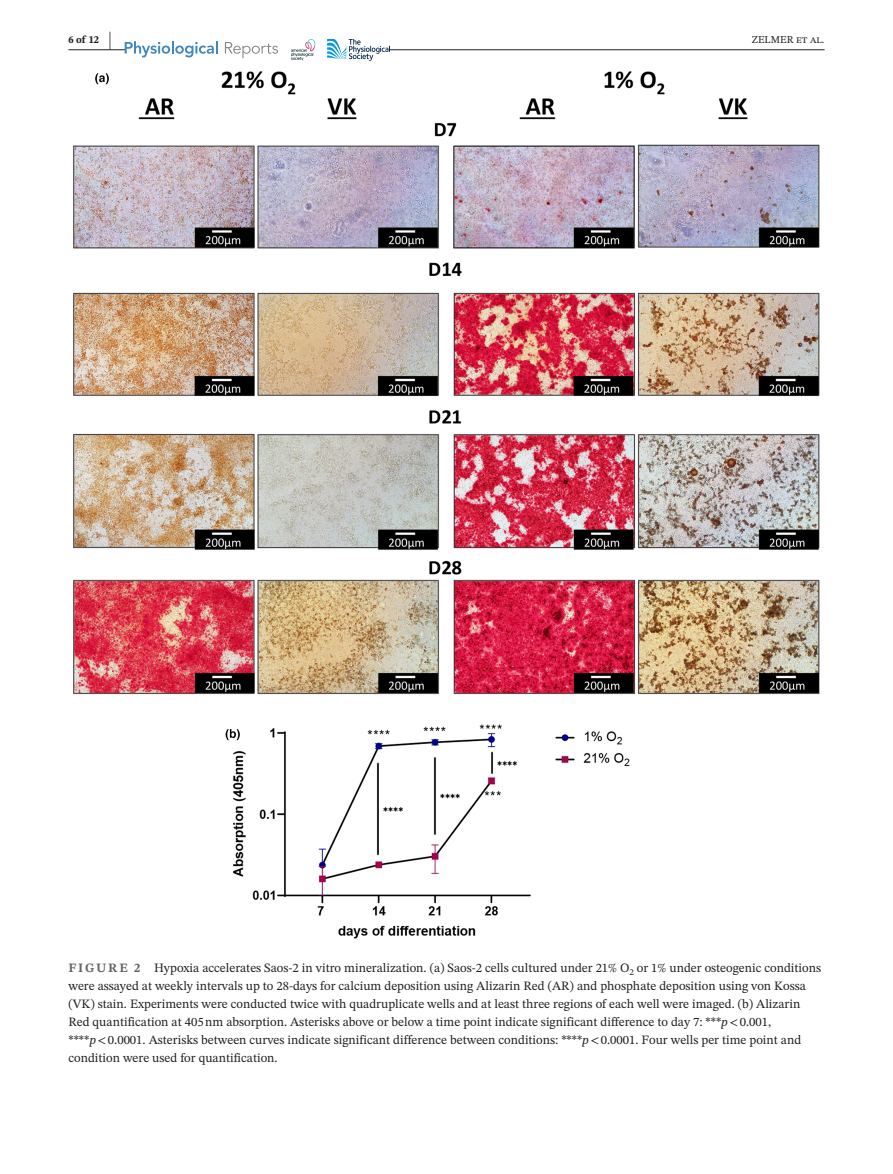
<style>
.page{position:relative;width:893px;height:1174px;background:#fff}
.page>*{position:absolute;margin:0;border:0;box-sizing:border-box;transform-origin:0 0}
.t1{font:12.75px/18px "STIX Two Text";color:#231f20}
.t2{font:10.5px "STIX Two Text";color:#231f20}
.t3{font:700 10.5px "STIX Two Text";color:#231f20}
.s1{font-size:21px}
.s2{font-weight:700;color:#636366}
.s3{font-style:italic}
.s4{font-family:"STIX"}
</style>
<div class="page">
<hr style="left:68px;top:49px;width:756px;height:1px;background:#231f20">
<div style="left:125px;top:39px;width:264px;height:21px;background:#fff"></div>
<svg style="left:291px;top:39px;width:24px;height:21px"></svg>
<img style="left:328px;top:39px;width:61px;height:21px">
<svg style="left:125px;top:41px;width:93px;height:16px"></svg>
<svg style="left:225px;top:42px;width:53px;height:16px"></svg>
<img style="left:73px;top:71px;width:747px;height:868px">
<p class="t3" style="left:68px;top:32px;width:44px">6 of 12 <span class="s1">|</span></p>
<p class="t2" style="left:752px;top:32px;width:74px">ZELMER et al.</p>
<p class="t1" style="left:68px;top:958px;width:754px"><span class="s2">FIGURE 2</span> Hypoxia accelerates Saos-2 in vitro mineralization. (a) Saos-2 cells cultured under 21% O<sub>2</sub> or 1% under osteogenic conditions were assayed at weekly intervals up to 28-days for calcium deposition using Alizarin Red (AR) and phosphate deposition using von Kossa (VK) stain. Experiments were conducted twice with quadruplicate wells and at least three regions of each well were imaged. (b) Alizarin Red quantification at 405nm absorption. Asterisks above or below a time point indicate significant difference to day 7: ***<span class="s3">p</span><span class="s4">&lt;</span>0.001, ****<span class="s3">p</span><span class="s4">&lt;</span>0.0001. Asterisks between curves indicate significant difference between conditions: ****<span class="s3">p</span><span class="s4">&lt;</span>0.0001. Four wells per time point and condition were used for quantification.</p>
</div>
